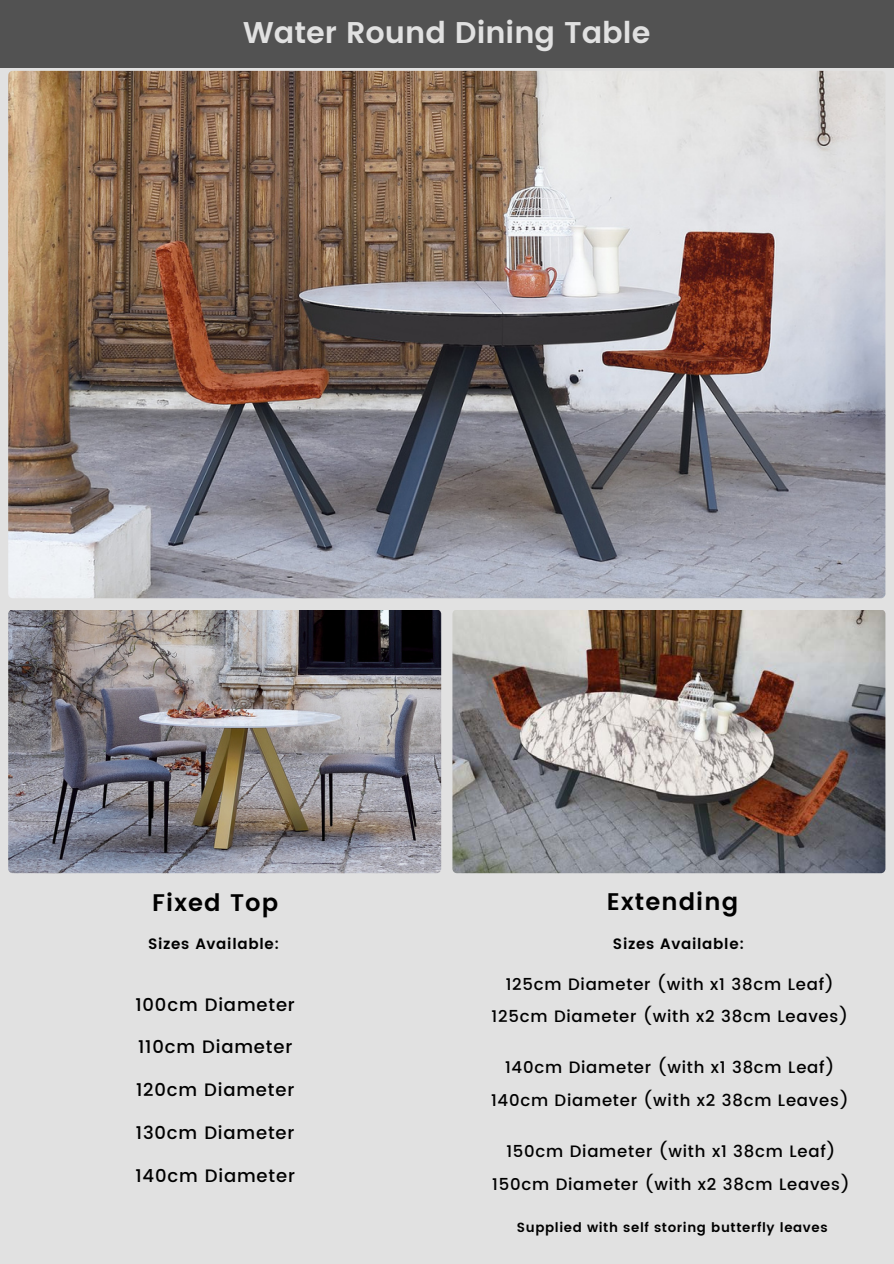
<style>
.page{position:relative;width:894px;height:1264px;background:#fff}
.page>*{position:absolute;margin:0;border:0;box-sizing:border-box;transform-origin:0 0}
.t1{font:600 30px "Poppins";color:#e1e1e1}
.t2{font:600 24px "Poppins";letter-spacing:.045em;color:#000}
.t3{font:500 18px "Poppins";letter-spacing:.045em;color:#000}
.t4{font:500 16.5px/32.5px "Poppins";letter-spacing:.045em;color:#000;text-align:center}
.t5{font:600 15px "Poppins";letter-spacing:.045em;color:#000}
.t6{font:600 13.2px "Poppins";letter-spacing:.045em;color:#000}
</style>
<div class="page">
<div style="left:0;top:0;width:893px;height:1263px;background:#e1e1e1"></div>
<div style="left:0;top:0;width:893px;height:68px;background:#525252"></div>
<img style="left:8px;top:71px;width:877px;height:527px;border-radius:4px">
<img style="left:8px;top:610px;width:433px;height:263px;border-radius:4px">
<img style="left:453px;top:610px;width:432px;height:263px;border-radius:4px">
<h3 class="t1" style="left:243px;top:16px;width:408px">Water Round Dining Table</h3>
<h3 class="t2" style="left:152px;top:889px;width:127px">Fixed Top</h3>
<h1 class="t2" style="left:606px;top:887px;width:133px">Extending</h1>
<h3 class="t5" style="left:148px;top:934px;width:133px">Sizes Available:</h3>
<p class="t5" style="left:612px;top:934px;width:133px">Sizes Available:</p>
<h3 class="t3" style="left:135px;top:993px;width:161px">100cm Diameter</h3>
<h3 class="t3" style="left:138px;top:1036px;width:156px">110cm Diameter</h3>
<h3 class="t3" style="left:136px;top:1079px;width:160px">120cm Diameter</h3>
<h3 class="t3" style="left:136px;top:1122px;width:160px">130cm Diameter</h3>
<h3 class="t3" style="left:135px;top:1164px;width:161px">140cm Diameter</h3>
<h2 class="t4" style="left:491px;top:967px;width:358px">125cm Diameter (with x1 38cm Leaf)<br>125cm Diameter (with x2 38cm Leaves)</h2>
<h2 class="t4" style="left:491px;top:1051px;width:359px">140cm Diameter (with x1 38cm Leaf)<br>140cm Diameter (with x2 38cm Leaves)</h2>
<h4 class="t4" style="left:492px;top:1135px;width:359px">150cm Diameter (with x1 38cm Leaf)<br>150cm Diameter (with x2 38cm Leaves)</h4>
<h4 class="t6" style="left:517px;top:1220px;width:312px">Supplied with self storing butterfly leaves</h4>
</div>
